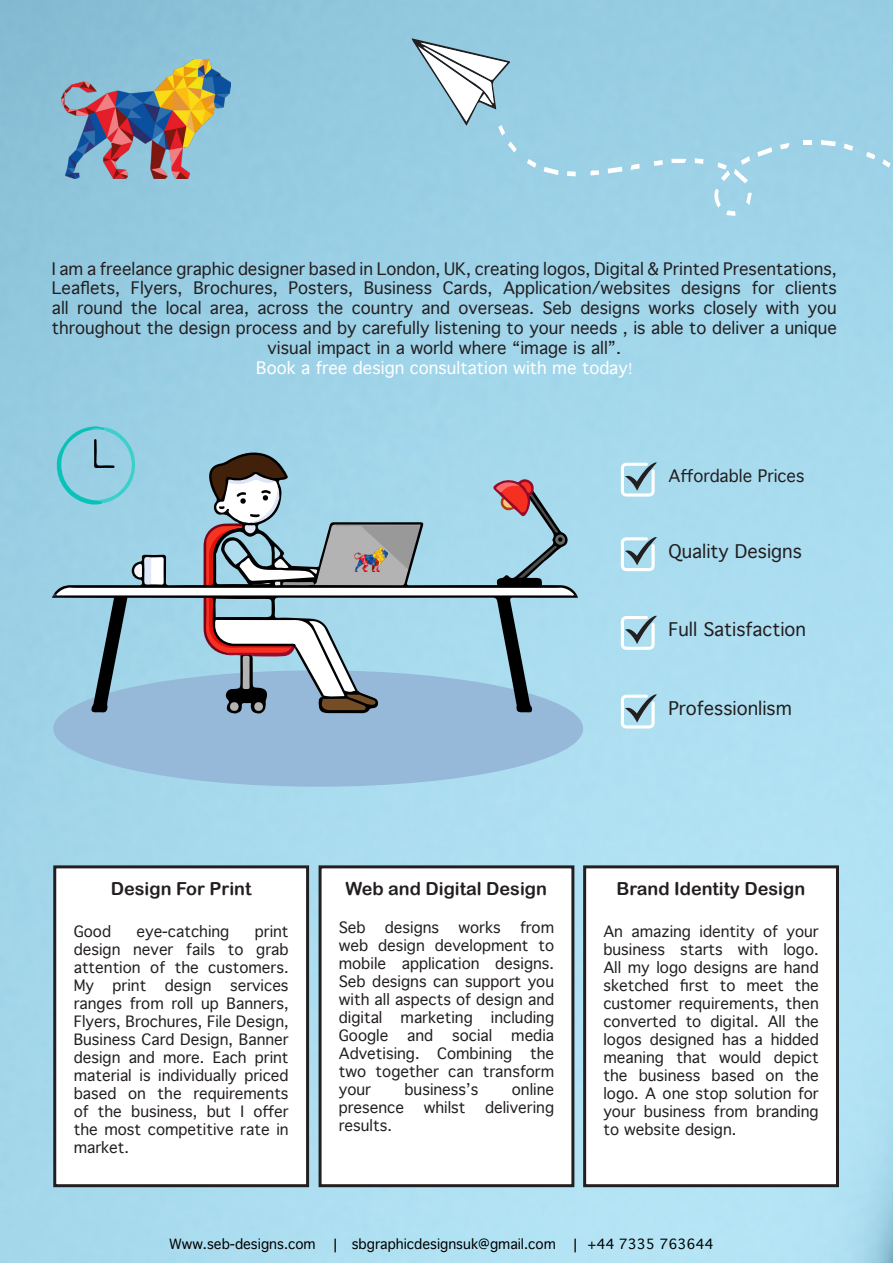
<style>
.page{position:relative;width:893px;height:1263px;background:#fff}
.page>*{position:absolute;margin:0;border:0;box-sizing:border-box;transform-origin:0 0}
.t1{font:18px "Arial Rounded MT Bold";color:#231f20}
.t2{font:18px "Geneva";color:#231f20}
.t3{font:16.5px/19.8px "Geneva";color:#231f20;text-align:center}
.t4{font:16.5px "Geneva";color:#fff}
.t5{font:15px/18px "Geneva";color:#231f20;text-align:justify}
.t6{font:13.5px "Geneva";color:#000}
.s1{font-family:"Minion Pro"}
</style>
<div class="page">
<img style="left:0;top:0;width:893px;height:1263px">
<svg style="left:334px;top:1238px;width:2px;height:14px"></svg>
<svg style="left:821px;top:140px;width:15px;height:6px"></svg>
<svg style="left:544px;top:167px;width:14px;height:8px"></svg>
<svg style="left:608px;top:167px;width:14px;height:6px"></svg>
<svg style="left:757px;top:147px;width:15px;height:10px"></svg>
<svg style="left:713px;top:189px;width:23px;height:27px"></svg>
<svg style="left:671px;top:159px;width:15px;height:4px"></svg>
<svg style="left:746px;top:192px;width:6px;height:13px"></svg>
<div style="left:567px;top:171px;width:9px;height:5px;background:#fff"></div>
<svg style="left:527px;top:159px;width:9px;height:9px"></svg>
<svg style="left:654px;top:160px;width:9px;height:6px"></svg>
<svg style="left:717px;top:156px;width:33px;height:27px"></svg>
<svg style="left:508px;top:142px;width:9px;height:11px"></svg>
<svg style="left:844px;top:144px;width:9px;height:7px"></svg>
<svg style="left:695px;top:158px;width:8px;height:6px"></svg>
<svg style="left:630px;top:164px;width:10px;height:6px"></svg>
<svg style="left:866px;top:151px;width:10px;height:8px"></svg>
<svg style="left:590px;top:170px;width:9px;height:6px"></svg>
<svg style="left:780px;top:143px;width:9px;height:6px"></svg>
<svg style="left:804px;top:141px;width:8px;height:4px"></svg>
<svg style="left:882px;top:159px;width:9px;height:9px"></svg>
<svg style="left:411px;top:38px;width:99px;height:98px"></svg>
<svg style="left:621px;top:462px;width:36px;height:35px"></svg>
<svg style="left:621px;top:694px;width:36px;height:34px"></svg>
<svg style="left:621px;top:615px;width:36px;height:35px"></svg>
<svg style="left:621px;top:537px;width:36px;height:34px"></svg>
<div style="left:55px;top:867px;width:253px;height:319px;background:#fff"></div>
<div style="left:53px;top:865px;width:256px;height:322px;border:3px solid #231f20"></div>
<svg style="left:574px;top:1238px;width:2px;height:14px"></svg>
<div style="left:53px;top:670px;width:530px;height:117px;background:#96b8d9;border-radius:50%"></div>
<svg style="left:52px;top:426px;width:524px;height:288px;background:#99bccc"></svg>
<div style="left:320px;top:867px;width:253px;height:319px;background:#fff"></div>
<div style="left:319px;top:865px;width:255px;height:322px;border:3px solid #231f20"></div>
<div style="left:585px;top:867px;width:252px;height:319px;background:#fff"></div>
<div style="left:583px;top:865px;width:256px;height:322px;border:3px solid #231f20"></div>
<img style="left:354px;top:549px;width:33px;height:22px">
<img style="left:62px;top:60px;width:169px;height:119px">
<p class="t3" style="left:52px;top:259px;width:786px">I am a freelance graphic designer based in London, UK, creating logos, Digital &amp; Printed Presentations, Leaflets, Flyers, Brochures, Posters, Business Cards, Application/websites designs for clients all round the local area, across the country and overseas. Seb designs works closely with you throughout the design process and by carefully listening to your needs , is able to deliver a unique visual impact in a world where “image is all”.</p>
<p class="t4" style="left:256px;top:358px;width:378px">Book a free design consultation with me today<span class="s1">!</span></p>
<p class="t3" style="left:668px;top:466px;width:137px">Affordable Prices</p>
<p class="t2" style="left:668px;top:541px;width:135px">Quality Designs</p>
<p class="t2" style="left:668px;top:619px;width:139px">Full Satisfaction</p>
<p class="t1" style="left:111px;top:878px;width:142px">Design For Print</p>
<p class="t2" style="left:668px;top:698px;width:125px">Professionlism</p>
<p class="t1" style="left:345px;top:878px;width:203px">Web and Digital Design</p>
<p class="t1" style="left:616px;top:878px;width:190px">Brand Identity Design</p>
<p class="t5" style="left:74px;top:923px;width:216px;text-indent:181px">print design never fails to grab attention of the customers.<br>My print design services ranges from roll up Banners, Flyers, Brochures, File Design, Business Card Design, Banner design and more. Each print material is individually priced based on the requirements of the business, but I offer the most competitive rate in market.</p>
<p class="t5" style="left:339px;top:919px;width:28px">Seb</p>
<p class="t5" style="left:385px;top:919px;width:56px">designs</p>
<p class="t5" style="left:458px;top:919px;width:44px">works</p>
<p class="t5" style="left:339px;top:919px;width:217px;text-indent:181px">from web design development to mobile application designs.<br>Seb designs can support you with all aspects of design and digital marketing including Google</p>
<p class="t5" style="left:74px;top:923px;width:39px">Good</p>
<p class="t5" style="left:136px;top:923px;width:94px">eye-catching</p>
<p class="t5" style="left:339px;top:1027px;width:217px;text-indent:172px">media Advetising. Combining the two together can transform your</p>
<p class="t5" style="left:407px;top:1027px;width:28px">and</p>
<p class="t5" style="left:452px;top:1027px;width:42px">social</p>
<p class="t5" style="left:404px;top:1081px;width:75px">business’s</p>
<p class="t5" style="left:512px;top:1081px;width:44px">online</p>
<p class="t5" style="left:339px;top:1099px;width:67px">presence</p>
<p class="t5" style="left:424px;top:1099px;width:43px">whilst</p>
<p class="t5" style="left:485px;top:1099px;width:71px">delivering</p>
<p class="t5" style="left:339px;top:1117px;width:55px">results.</p>
<p class="t5" style="left:603px;top:922px;width:217px">An amazing identity of your business starts with logo.<br>All my logo designs are hand sketched first to meet the customer requirements, then converted to digital. All the logos designed has a hidded meaning that would depict the business based on the logo. A one stop solution for your business from branding to website design.</p>
<p class="t6" style="left:169px;top:1237px;width:148px">Www.seb-designs.com</p>
<p class="t6" style="left:352px;top:1237px;width:206px">sbgraphicdesignsuk@gmail.com</p>
<p class="t6" style="left:587px;top:1237px;width:128px">+44 7335 763644</p>
</div>
